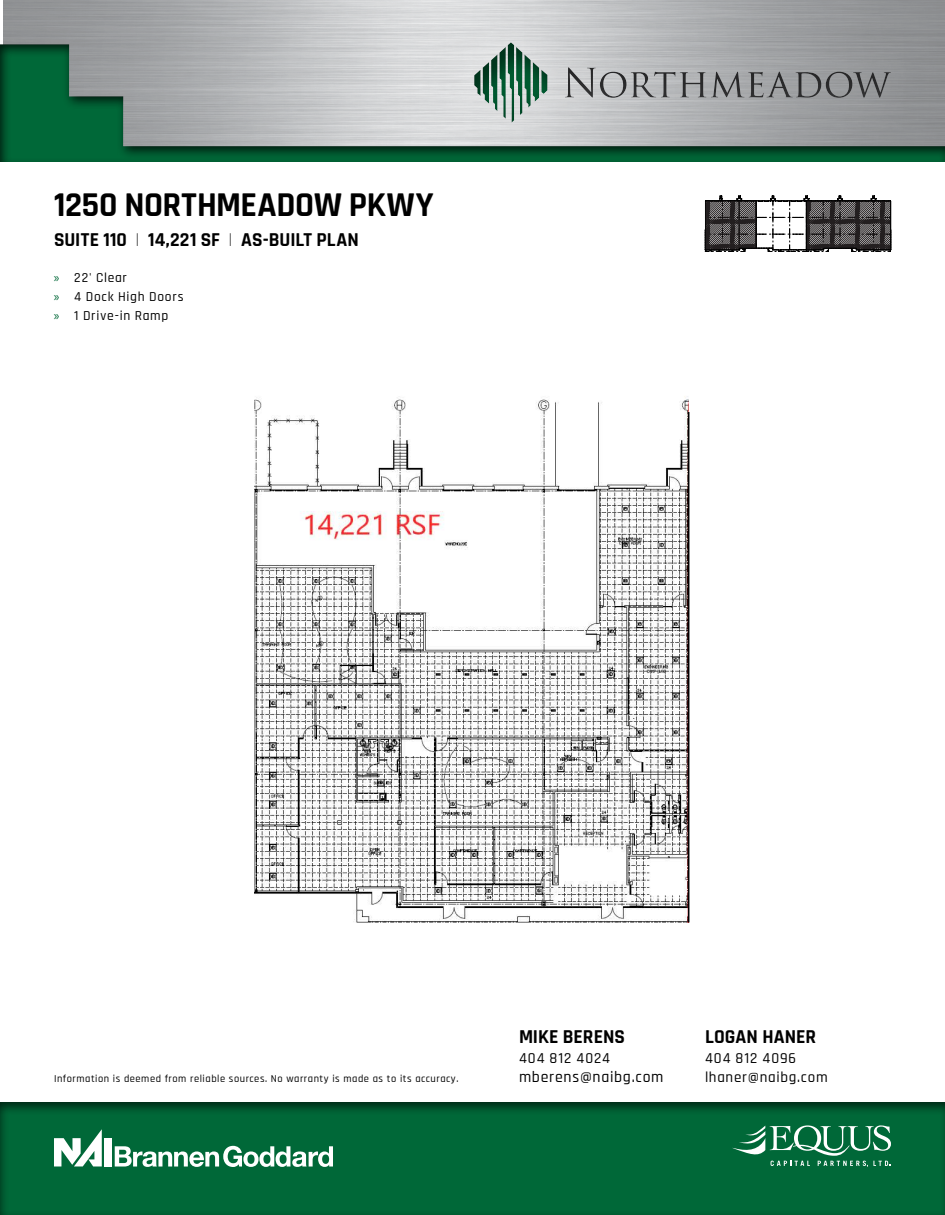
<style>
.page{position:relative;width:945px;height:1215px;background:#fff}
.page>*{position:absolute;margin:0;border:0;box-sizing:border-box;transform-origin:0 0}
.t1{font:700 34.5px "Rajdhani";letter-spacing:-.005em;color:#000}
.t2{font:700 19.5px "Rajdhani";color:#000}
.t3{font:500 15.75px "Rajdhani";letter-spacing:.045em;color:#000}
.t4{font:500 15px/19.5px "Rajdhani";letter-spacing:.055em;color:#000}
.t5{font:500 13.5px/18.9px "Rajdhani";letter-spacing:.055em;color:#000}
.t6{font:500 10.5px "Rajdhani";letter-spacing:.05em;color:#000}
.s1{font-weight:300}
.s2{font-family:"Myriad Pro";font-weight:400;color:#006838}
</style>
<div class="page">
<div style="left:0;top:1101px;width:945px;height:114px;background:#000;opacity:.65"></div>
<svg style="left:732px;top:1125px;width:159px;height:42px;background:#32865f"></svg>
<div style="left:104px;top:1138px;width:8px;height:28px;background:#fff"></div>
<svg style="left:54px;top:1129px;width:48px;height:37px"></svg>
<svg style="left:115px;top:1146px;width:218px;height:21px"></svg>
<img style="left:255px;top:396px;width:434px;height:526px">
<svg style="left:705px;top:196px;width:187px;height:56px"></svg>
<hr style="left:688px;top:412px;width:1px;height:510px;background:#000">
<div style="left:432px;top:4px;width:496px;height:155px;background:#fff;opacity:.5"></div>
<div style="left:473px;top:41px;width:419px;height:83px;background:#000;opacity:.5"></div>
<div style="left:0;top:43px;width:945px;height:122px;background:#000;opacity:.75"></div>
<h1 class="t1" style="left:54px;top:184px;width:381px">1250 NORTHMEADOW PKWY</h1>
<h2 class="t2" style="left:54px;top:228px;width:306px">SUITE 110 <span class="s1">|</span> 14,221 SF <span class="s1">|</span> AS-BUILT PLAN</h2>
<p class="t5" style="left:54px;top:268px;width:131px"><span class="s2">»</span> 22' Clear<br><span class="s2">»</span> 4 Dock High Doors <span class="s2">»</span> 1 Drive-in Ramp</p>
<p class="t6" style="left:54px;top:1073px;width:406px">Information is deemed from reliable sources. No warranty is made as to its accuracy.</p>
<h2 class="t2" style="left:519px;top:1025px;width:107px">MIKE BERENS</h2>
<h3 class="t4" style="left:519px;top:1049px;width:92px">404 812 4024</h3>
<h3 class="t3" style="left:519px;top:1068px;width:146px">mberens@naibg.com</h3>
<h2 class="t2" style="left:705px;top:1025px;width:113px">LOGAN HANER</h2>
<h3 class="t4" style="left:705px;top:1049px;width:124px">404 812 4096 lhaner@naibg.com</h3>
</div>
